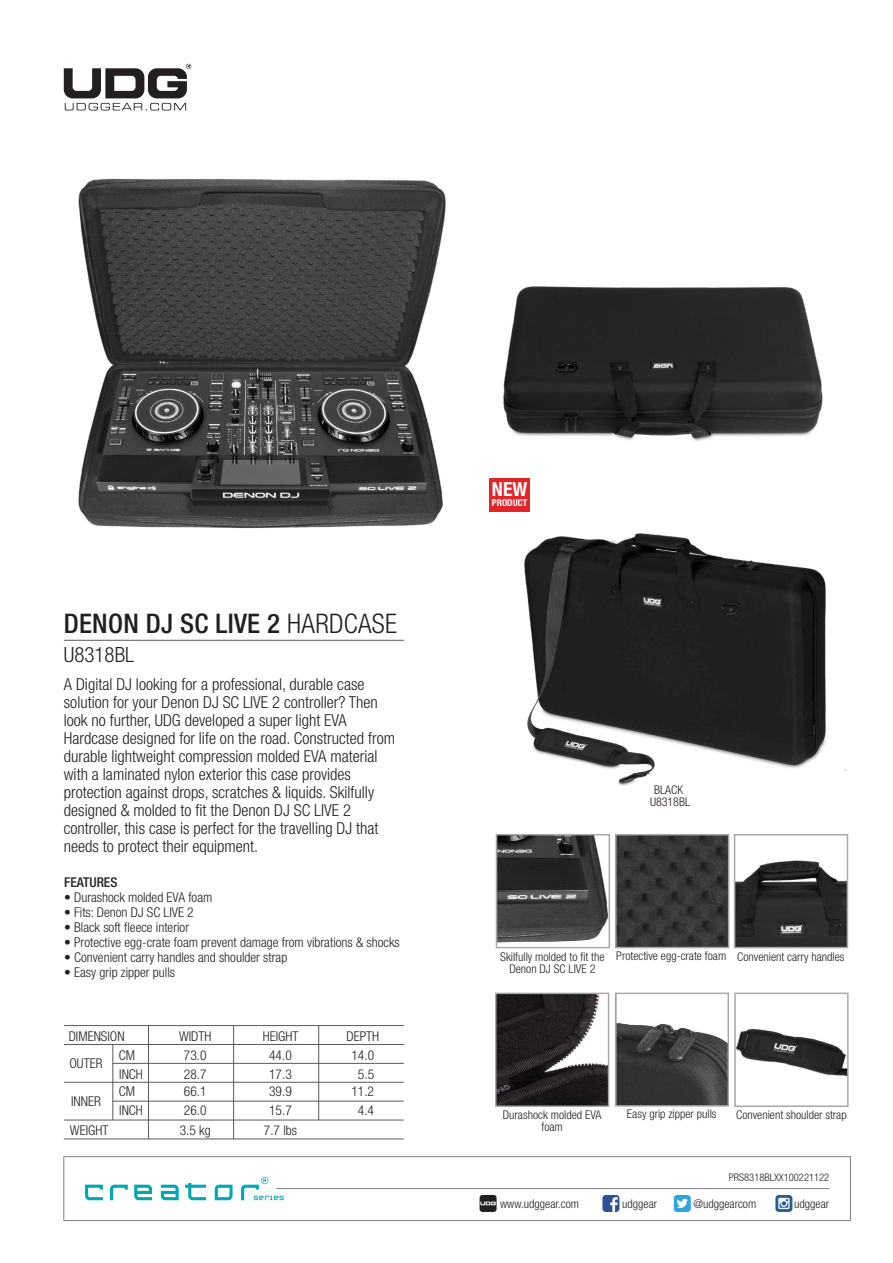
<style>
.page{position:relative;width:893px;height:1263px;background:#fff}
.page>*{position:absolute;margin:0;border:0;box-sizing:border-box;transform-origin:0 0}
.t1{font:500 condensed 27px "Helvetica Neue";letter-spacing:.01em;color:#231f20}
.t2{font:300 condensed 21px "Helvetica Neue";color:#231f20}
.t3{font:700 condensed 19.5px "Helvetica Neue";color:#fff}
.t4{font:300 condensed 16.5px/18px "Helvetica Neue";color:#231f20}
.t5{font:300 condensed 13.5px/19px "Helvetica Neue";color:#231f20}
.t6{font:500 condensed 13.5px "Helvetica Neue";color:#231f20}
.t7{font:300 condensed 12px/12.3px "Helvetica Neue LT Std";color:#231f20}
.t8{font:300 condensed 12px "Helvetica Neue";color:#231f20}
.t9{font:300 condensed 12px/12px "Helvetica Neue";color:#241a17;text-align:center}
.t10{font:300 condensed 10.5px "Helvetica Neue";color:#231f20}
.t11{font:700 condensed 9.45px "Helvetica Neue";color:#fff}
.s1{font-weight:300}
</style>
<div class="page">
<div style="left:64px;top:1156px;width:787px;height:65px;background:#fff;border:1px solid #808184"></div>
<svg style="left:64px;top:64px;width:127px;height:47px"></svg>
<img style="left:618px;top:1023px;width:108px;height:80px">
<div style="left:615px;top:992px;width:114px;height:114px;border:2px solid #a6a8ab"></div>
<img style="left:618px;top:837px;width:108px;height:108px">
<div style="left:615px;top:834px;width:114px;height:114px;border:2px solid #a6a8ab"></div>
<img style="left:499px;top:837px;width:108px;height:106px">
<div style="left:496px;top:834px;width:114px;height:114px;border:2px solid #a6a8ab"></div>
<img style="left:498px;top:995px;width:108px;height:109px">
<div style="left:495px;top:992px;width:114px;height:115px;border:2px solid #a6a8ab"></div>
<hr style="left:276px;top:1188px;width:553px;height:1px;background:#808184">
<hr style="left:64px;top:1025px;width:340px;height:1px;background:#58595b">
<hr style="left:64px;top:1044px;width:340px;height:1px;background:#58595b">
<hr style="left:113px;top:1063px;width:291px;height:1px;background:#58595b">
<hr style="left:113px;top:1101px;width:291px;height:1px;background:#58595b">
<hr style="left:64px;top:1082px;width:340px;height:1px;background:#58595b">
<hr style="left:64px;top:1139px;width:340px;height:1px;background:#58595b">
<hr style="left:64px;top:1120px;width:340px;height:1px;background:#58595b">
<hr style="left:148px;top:1025px;width:1px;height:114px;background:#58595b">
<hr style="left:318px;top:1025px;width:1px;height:95px;background:#58595b">
<hr style="left:233px;top:1025px;width:1px;height:114px;background:#58595b">
<hr style="left:113px;top:1044px;width:1px;height:76px;background:#58595b">
<hr style="left:64px;top:640px;width:340px;height:1px;background:#58595b">
<svg style="left:85px;top:1177px;width:199px;height:23px"></svg>
<div style="left:602px;top:1195px;width:17px;height:17px;background:#2e5095;border-radius:3px"></div>
<svg style="left:610px;top:1197px;width:8px;height:15px"></svg>
<svg style="left:775px;top:1195px;width:17px;height:17px"></svg>
<svg style="left:778px;top:1198px;width:11px;height:11px"></svg>
<div style="left:674px;top:1195px;width:17px;height:17px;background:#30a4dc;border-radius:3px"></div>
<svg style="left:677px;top:1199px;width:11px;height:9px"></svg>
<svg style="left:480px;top:1195px;width:17px;height:17px"></svg>
<img style="left:737px;top:860px;width:108px;height:85px">
<div style="left:734px;top:834px;width:114px;height:114px;border:2px solid #a6a8ab"></div>
<img style="left:737px;top:1028px;width:109px;height:49px">
<div style="left:734px;top:992px;width:115px;height:115px;border:2px solid #a6a8ab"></div>
<img style="left:524px;top:533px;width:322px;height:253px">
<img style="left:78px;top:178px;width:368px;height:350px">
<img style="left:503px;top:286px;width:320px;height:155px">
<div style="left:489px;top:478px;width:41px;height:33px;background:#e32528"></div>
<h1 class="t1" style="left:64px;top:608px;width:335px">DENON DJ SC LIVE 2 <span class="s1">HARDCASE</span></h1>
<p class="t2" style="left:64px;top:642px;width:72px">U8318BL</p>
<p class="t4" style="left:64px;top:675px;width:333px">A Digital DJ looking for a professional, durable case solution for your Denon DJ SC LIVE 2 controller? Then look no further, UDG developed a super light EVA Hardcase designed for life on the road. Constructed from durable lightweight compression molded EVA material with a laminated nylon exterior this case provides protection against drops, scratches &amp; liquids. Skilfully designed &amp; molded to fit the Denon DJ SC LIVE 2 controller, this case is perfect for the travelling DJ that needs to protect their equipment.</p>
<p class="t6" style="left:64px;top:874px;width:55px">FEATURES</p>
<p class="t5" style="left:64px;top:887px;width:150px">• Durashock molded EVA foam</p>
<p class="t5" style="left:64px;top:902px;width:131px">• Fits: Denon DJ SC LIVE 2</p>
<p class="t5" style="left:64px;top:917px;width:126px">• Black soft fleece interior</p>
<p class="t5" style="left:64px;top:932px;width:337px">• Protective egg-crate foam prevent damage from vibrations &amp; shocks</p>
<p class="t5" style="left:64px;top:947px;width:225px">• Convenient carry handles and shoulder strap</p>
<p class="t5" style="left:64px;top:962px;width:112px">• Easy grip zipper pulls</p>
<p class="t5" style="left:69px;top:1027px;width:57px">DIMENSION</p>
<p class="t5" style="left:179px;top:1027px;width:34px">WIDTH</p>
<p class="t5" style="left:263px;top:1027px;width:37px">HEIGHT</p>
<p class="t5" style="left:346px;top:1027px;width:34px">DEPTH</p>
<p class="t5" style="left:69px;top:1054px;width:34px">OUTER</p>
<p class="t5" style="left:71px;top:1091px;width:31px">INNER</p>
<p class="t5" style="left:70px;top:1120px;width:40px">WEIGHT</p>
<p class="t5" style="left:119px;top:1046px;width:26px">CM<br>INCH</p>
<p class="t5" style="left:119px;top:1082px;width:26px">CM<br>INCH</p>
<p class="t5" style="left:184px;top:1046px;width:24px">73.0</p>
<p class="t5" style="left:269px;top:1046px;width:24px">44.0</p>
<p class="t5" style="left:351px;top:1046px;width:24px">14.0</p>
<p class="t5" style="left:184px;top:1065px;width:24px">28.7</p>
<p class="t5" style="left:269px;top:1065px;width:24px">17.3</p>
<p class="t5" style="left:358px;top:1065px;width:18px">5.5</p>
<p class="t5" style="left:184px;top:1082px;width:24px">66.1</p>
<p class="t5" style="left:269px;top:1082px;width:24px">39.9</p>
<p class="t5" style="left:351px;top:1082px;width:24px">11.2</p>
<p class="t5" style="left:184px;top:1101px;width:24px">26.0</p>
<p class="t5" style="left:269px;top:1101px;width:24px">15.7</p>
<p class="t5" style="left:358px;top:1101px;width:18px">4.4</p>
<p class="t5" style="left:180px;top:1120px;width:32px">3.5 kg</p>
<p class="t5" style="left:264px;top:1120px;width:35px">7.7 lbs</p>
<p class="t3" style="left:492px;top:477px;width:37px">NEW</p>
<p class="t11" style="left:492px;top:497px;width:37px">PRODUCT</p>
<p class="t9" style="left:650px;top:784px;width:42px">BLACK<br>U8318BL</p>
<p class="t7" style="left:509px;top:950px;width:218px;text-indent:-9px">Skilfully molded to fit the Protective egg-crate foam<br>Denon DJ SC LIVE 2</p>
<p class="t7" style="left:737px;top:950px;width:109px">Convenient carry handles</p>
<p class="t7" style="left:503px;top:1109px;width:100px;text-align:center">Durashock molded EVA foam</p>
<p class="t7" style="left:627px;top:1108px;width:91px">Easy grip zipper pulls</p>
<p class="t7" style="left:736px;top:1109px;width:112px">Convenient shoulder strap</p>
<p class="t10" style="left:729px;top:1171px;width:102px">PRS8318BLXX100221122</p>
<p class="t8" style="left:500px;top:1196px;width:80px">www.udggear.com</p>
<p class="t8" style="left:622px;top:1196px;width:36px">udggear</p>
<p class="t8" style="left:693px;top:1196px;width:64px">@udggearcom</p>
<p class="t8" style="left:794px;top:1196px;width:36px">udggear</p>
</div>
